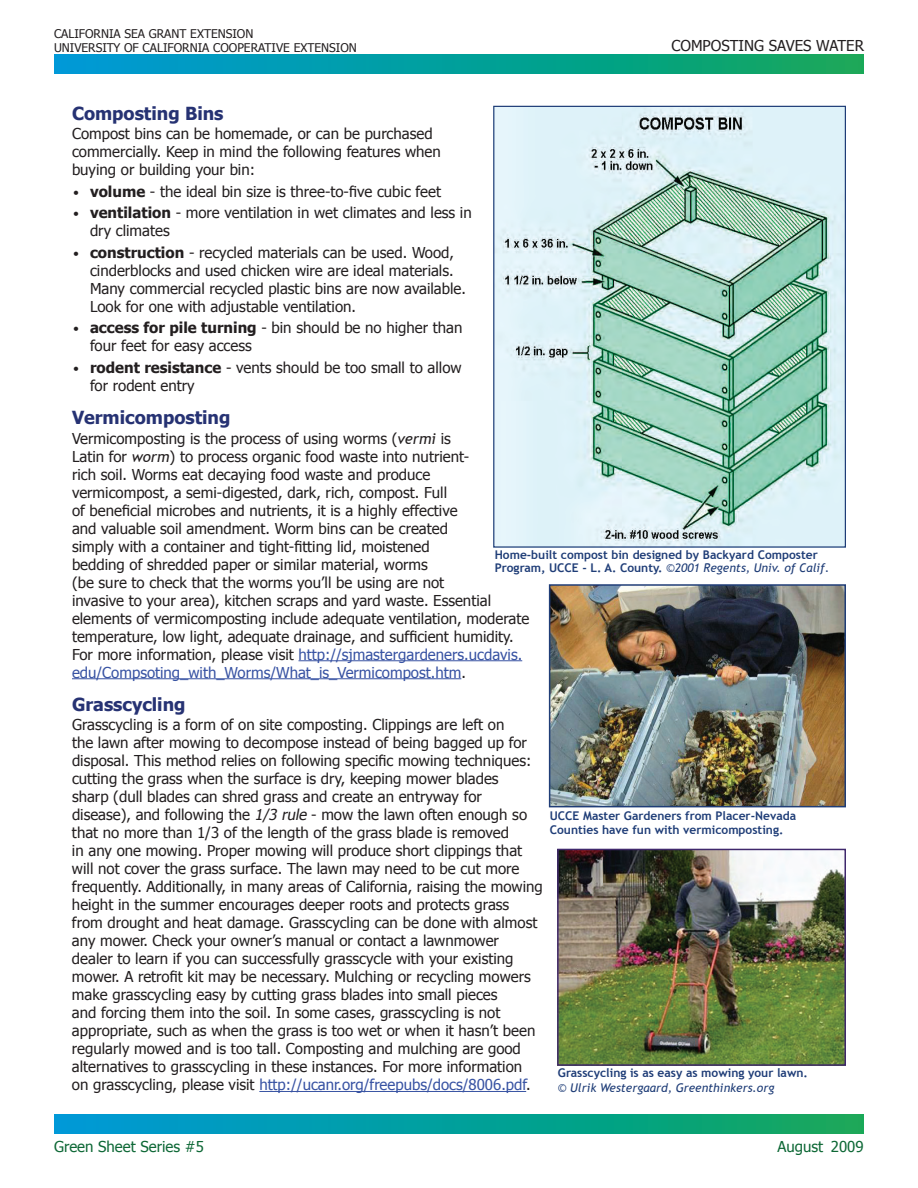
<style>
.page{position:relative;width:918px;height:1188px;background:#fff}
.page>*{position:absolute;margin:0;border:0;box-sizing:border-box;transform-origin:0 0}
.t1{font:700 18px "Tahoma";color:#263273}
.t2{font:15px/18px "Tahoma";color:#231f20}
.t3{font:15px "Tahoma";color:#0e6836}
.t4{font:700 12px/14.4px "Trebuchet MS";color:#1f3d77}
.t5{font:12px/13.5px "Tahoma";color:#231f20}
.t6{font:italic 12px "Trebuchet MS";color:#1f3d77}
.s1{font-family:"Trebuchet MS"}
.s2{font-weight:700}
.s3{font-family:"Trebuchet MS";font-style:italic}
.s4{color:#3853a3}
.s5{font-style:italic}
.s6{font-weight:400;font-style:italic}
</style>
<div class="page">
<div style="left:54px;top:54px;width:810px;height:20px;background:linear-gradient(to right,#0099da,#10a75a)"></div>
<div style="left:54px;top:1114px;width:810px;height:20px;background:linear-gradient(to right,#0099da,#10a75a)"></div>
<hr style="left:299px;top:660px;width:223px;height:1px;background:#3853a3">
<hr style="left:72px;top:678px;width:389px;height:1px;background:#3853a3">
<hr style="left:259px;top:1091px;width:267px;height:1px;background:#3853a3">
<img style="left:552px;top:587px;width:291px;height:217px">
<div style="left:549px;top:584px;width:297px;height:223px;border:2px solid #1f3d77"></div>
<img style="left:495px;top:108px;width:349px;height:438px">
<div style="left:493px;top:106px;width:353px;height:442px;border:1px solid #1f3d77"></div>
<img style="left:560px;top:852px;width:283px;height:211px">
<div style="left:557px;top:849px;width:289px;height:217px;border:2px solid #3f286c"></div>
<p class="t5" style="left:54px;top:27px;width:304px">CALIFORNIA SEA GRANT EXTENSION<br>UNIVERSITY OF CALIFORNIA COOPERATIVE EXTENSION</p>
<p class="t2" style="left:671px;top:36px;width:194px">COMPOSTING SAVES WATER</p>
<p class="t1" style="left:72px;top:101px;width:153px">Composting Bins</p>
<p class="t2" style="left:72px;top:124px;width:370px">Compost bins can be homemade, or can be purchased commercially. Keep in mind the following features when buying or building your bin:</p>
<p class="t2" style="left:72px;top:182px;width:371px"><span class="s1">•</span> <span class="s2">volume</span> - the ideal bin size is three-to-five cubic feet</p>
<p class="t2" style="left:90px;top:203px;width:383px;text-indent:-18px"><span class="s1">•</span> <span class="s2">ventilation</span> - more ventilation in wet climates and less in dry climates</p>
<p class="t2" style="left:90px;top:243px;width:378px;text-indent:-18px"><span class="s1">•</span> <span class="s2">construction</span> - recycled materials can be used. Wood, cinderblocks and used chicken wire are ideal materials.<br>Many commercial recycled plastic bins are now available.<br>Look for one with adjustable ventilation.</p>
<p class="t2" style="left:90px;top:318px;width:374px;text-indent:-18px"><span class="s1">•</span> <span class="s2">access for pile turning</span> - bin should be no higher than four feet for easy access</p>
<p class="t2" style="left:90px;top:358px;width:373px;text-indent:-18px"><span class="s1">•</span> <span class="s2">rodent resistance</span> - vents should be too small to allow for rodent entry</p>
<p class="t1" style="left:72px;top:405px;width:160px">Vermicomposting</p>
<p class="t2" style="left:72px;top:428px;width:459px">Vermicomposting is the process of using worms (<span class="s3">vermi</span> is<br>Latin for <span class="s3">worm</span>) to process organic food waste into nutrient-<br>rich soil. Worms eat decaying food waste and produce vermicompost, a semi-digested, dark, rich, compost. Full<br>of beneficial microbes and nutrients, it is a highly effective<br>and valuable soil amendment. Worm bins can be created<br>simply with a container and tight-fitting lid, moistened<br>bedding of shredded paper or similar material, worms<br>(be sure to check that the worms you’ll be using are not<br>invasive to your area), kitchen scraps and yard waste. Essential elements of vermicomposting include adequate ventilation, moderate temperature, low light, adequate drainage, and sufficient humidity.<br>For more information, please visit <span class="s4">http://sjmastergardeners.ucdavis. edu/Compsoting_with_Worms/What_is_Vermicompost.htm</span>.</p>
<p class="t1" style="left:72px;top:692px;width:115px">Grasscycling</p>
<p class="t2" style="left:72px;top:715px;width:472px">Grasscycling is a form of on site composting. Clippings are left on<br>the lawn after mowing to decompose instead of being bagged up for disposal. This method relies on following specific mowing techniques: cutting the grass when the surface is dry, keeping mower blades<br>sharp (dull blades can shred grass and create an entryway for disease), and following the <span class="s5">1/3 rule</span> - mow the lawn often enough so that no more than 1/3 of the length of the grass blade is removed<br>in any one mowing. Proper mowing will produce short clippings that will not cover the grass surface. The lawn may need to be cut more frequently. Additionally, in many areas of California, raising the mowing height in the summer encourages deeper roots and protects grass from drought and heat damage. Grasscycling can be done with almost any mower. Check your owner’s manual or contact a lawnmower dealer to learn if you can successfully grasscycle with your existing mower. A retrofit kit may be necessary. Mulching or recycling mowers make grasscycling easy by cutting grass blades into small pieces<br>and forcing them into the soil. In some cases, grasscycling is not appropriate, such as when the grass is too wet or when it hasn’t been regularly mowed and is too tall. Composting and mulching are good alternatives to grasscycling in these instances. For more information<br>on grasscycling, please visit <span class="s4">http://ucanr.org/freepubs/docs/8006.pdf</span>.</p>
<p class="t4" style="left:495px;top:548px;width:336px;line-height:13.5px">Home-built compost bin designed by Backyard Composter<br>Program, UCCE - L. A. County. <span class="s6">©2001 Regents, Univ. of Calif.</span></p>
<p class="t4" style="left:550px;top:808px;width:248px">UCCE Master Gardeners from Placer-Nevada<br>Counties have fun with vermicomposting.</p>
<p class="t4" style="left:558px;top:1066px;width:251px">Grasscycling is as easy as mowing your lawn.</p>
<p class="t6" style="left:558px;top:1080px;width:218px">© Ulrik Westergaard, Greenthinkers.org</p>
<p class="t3" style="left:54px;top:1136px;width:151px">Green Sheet Series #5</p>
<p class="t3" style="left:778px;top:1136px;width:88px">August 2009</p>
</div>
